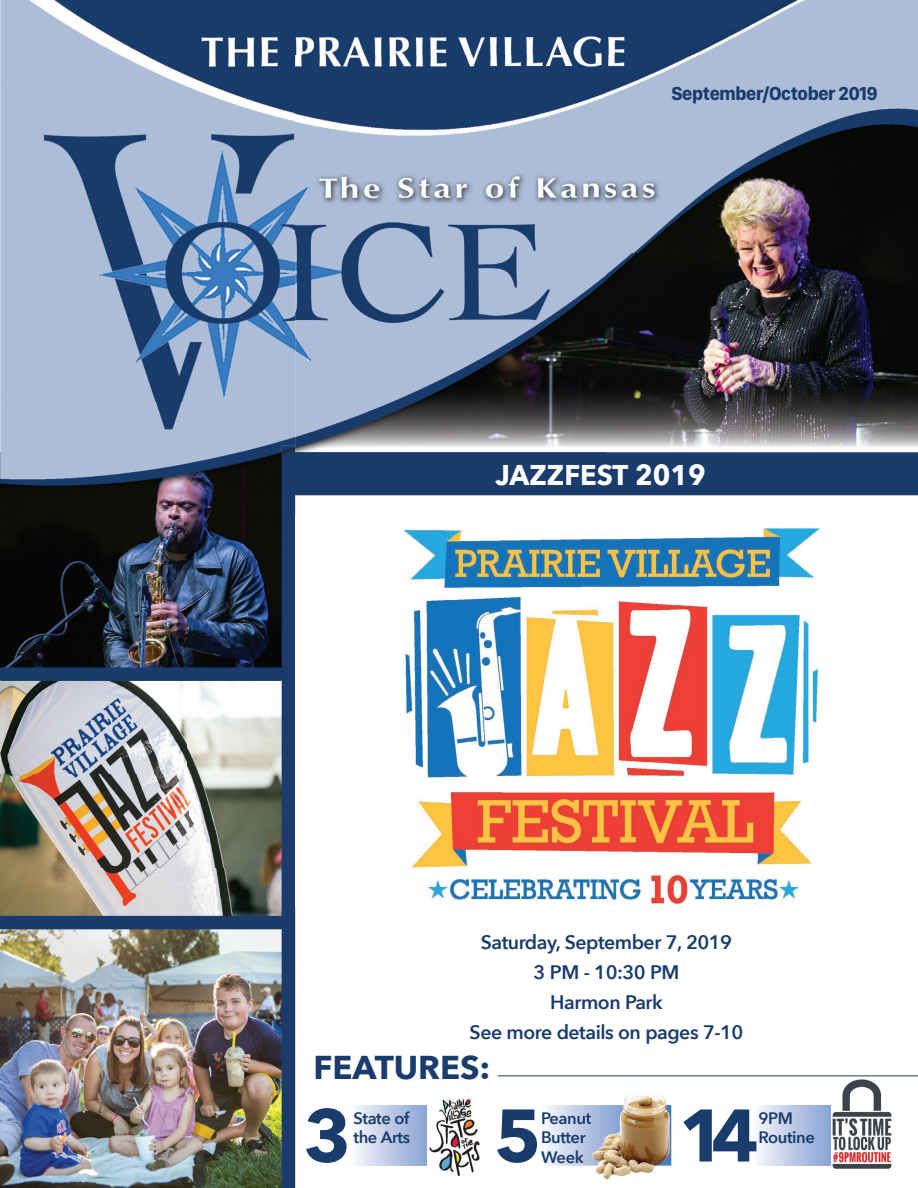
<style>
.page{position:relative;width:918px;height:1188px;background:#fff}
.page>*{position:absolute;margin:0;border:0;box-sizing:border-box;transform-origin:0 0}
.t1{font:700 73.5px "Avenir Next";color:#193c6d}
.t2{font:700 33px "Avenir Next";color:#193c6d}
.t3{font:700 28.5px "Avenir Next";color:#fff;scale:.96 1}
.t4{font:600 19.5px/30px "Avenir Next";letter-spacing:-.025em;color:#193c6d;text-align:center}
.t5{font:700 19.5px "SF Compact Display";letter-spacing:-.02em;color:#193c6d;scale:.95 1}
.t6{font:600 16.5px/19.5px "Avenir Next";letter-spacing:-.025em;color:#193c6d}
</style>
<div class="page">
<img style="left:0;top:0;width:306px;height:402px">
<img style="left:306px;top:0;width:612px;height:56px">
<div style="left:0;top:402px;width:295px;height:44px;background:#acbed7"></div>
<img style="left:295px;top:56px;width:623px;height:390px">
<img style="left:0;top:446px;width:918px;height:742px">
<p class="t5" style="left:671px;top:79px;width:218px">September/October 2019</p>
<h3 class="t3" style="left:496px;top:451px;width:221px">JAZZFEST 2019</h3>
<p class="t4" style="left:470px;top:927px;width:275px">Saturday, September 7, 2019<br>3 PM - 10:30 PM<br>Harmon Park<br>See more details on pages 7-10</p>
<h2 class="t2" style="left:314px;top:1039px;width:179px">FEATURES:</h2>
<h1 class="t1" style="left:304px;top:1072px;width:49px">3</h1>
<h1 class="t1" style="left:494px;top:1072px;width:49px">5</h1>
<h1 class="t1" style="left:679px;top:1072px;width:82px">14</h1>
<p class="t6" style="left:354px;top:1108px;width:58px">State of the Arts</p>
<p class="t6" style="left:541px;top:1108px;width:52px">Peanut<br>Butter<br>Week</p>
<p class="t6" style="left:758px;top:1108px;width:58px">9PM<br>Routine</p>
</div>
